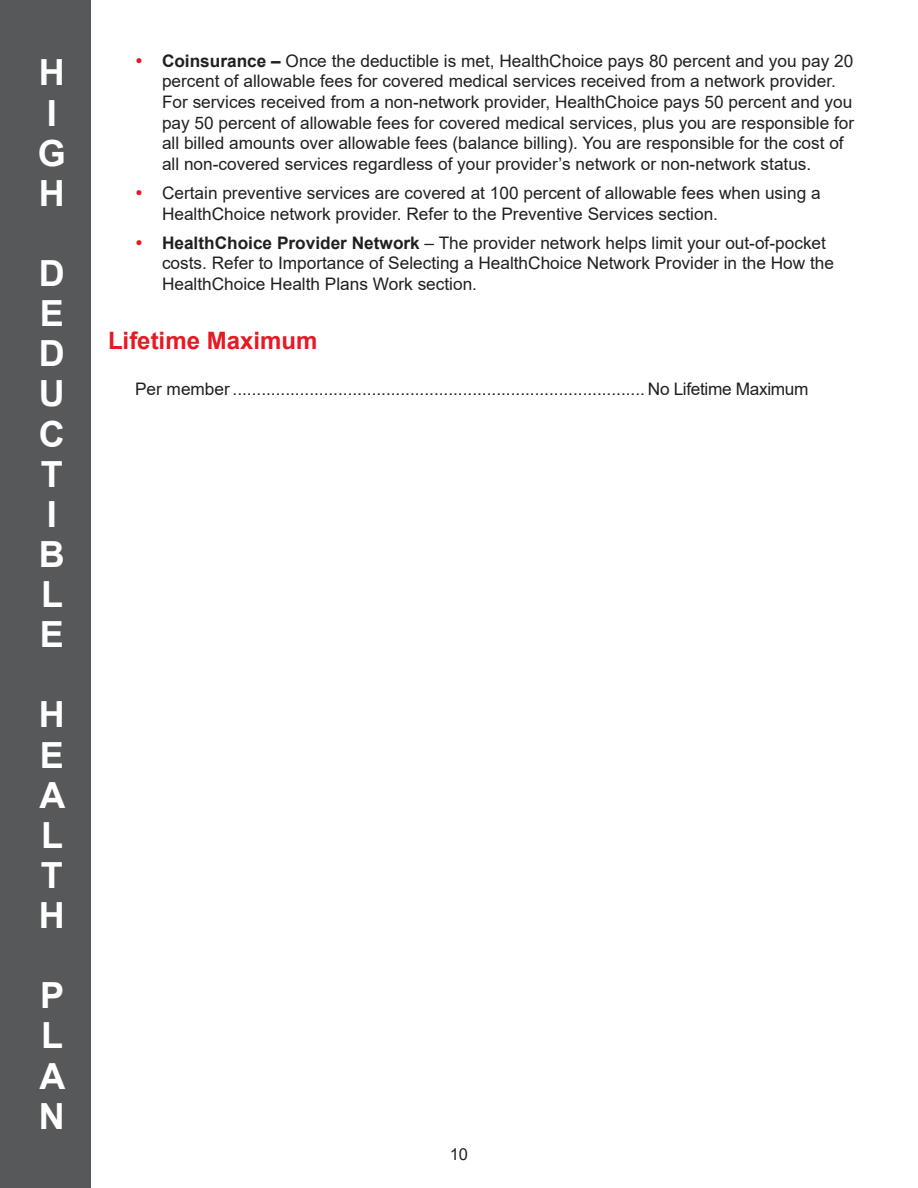
<style>
.page{position:relative;width:918px;height:1188px;background:#fff}
.page>*{position:absolute;margin:0;border:0;box-sizing:border-box;transform-origin:0 0}
.Body_Paragraph_REG{font:700 36px "Arial";color:#fff}
.Header_2{font:700 24px "Arial";color:#e51a23}
.Body_Text_Indent__25{font:17.25px/20.7px "Arial";color:#231f20}
.Body_Text_Indent__25-2{font:17.25px "Arial";letter-spacing:-.02em;color:#231f20}
.t1{font:16.5px "Arial";color:#231f20}
.s1{font-weight:700}
</style>
<div class="page">
<div style="left:0;top:0;width:90px;height:1188px;background:#57585a"></div>
<p class="Body_Paragraph_REG" style="left:39px;top:47px;width:27px">H</p>
<p class="Body_Paragraph_REG" style="left:47px;top:88px;width:12px">I</p>
<p class="Body_Paragraph_REG" style="left:38px;top:128px;width:30px">G</p>
<p class="Body_Paragraph_REG" style="left:39px;top:168px;width:27px">H</p>
<p class="Body_Paragraph_REG" style="left:39px;top:248px;width:27px">D</p>
<p class="Body_Paragraph_REG" style="left:40px;top:288px;width:26px">E</p>
<p class="Body_Paragraph_REG" style="left:39px;top:328px;width:27px">D</p>
<p class="Body_Paragraph_REG" style="left:39px;top:368px;width:27px">U</p>
<p class="Body_Paragraph_REG" style="left:39px;top:409px;width:27px">C</p>
<p class="Body_Paragraph_REG" style="left:41px;top:449px;width:23px">T</p>
<p class="Body_Paragraph_REG" style="left:47px;top:489px;width:12px">I</p>
<p class="Body_Paragraph_REG" style="left:39px;top:529px;width:27px">B</p>
<p class="Body_Paragraph_REG" style="left:41px;top:569px;width:23px">L</p>
<p class="Body_Paragraph_REG" style="left:40px;top:609px;width:26px">E</p>
<p class="Body_Paragraph_REG" style="left:39px;top:689px;width:27px">H</p>
<p class="Body_Paragraph_REG" style="left:40px;top:730px;width:26px">E</p>
<p class="Body_Paragraph_REG" style="left:40px;top:770px;width:27px">A</p>
<p class="Body_Paragraph_REG" style="left:41px;top:810px;width:23px">L</p>
<p class="Body_Paragraph_REG" style="left:41px;top:850px;width:23px">T</p>
<p class="Body_Paragraph_REG" style="left:39px;top:890px;width:27px">H</p>
<p class="Body_Paragraph_REG" style="left:40px;top:970px;width:26px">P</p>
<p class="Body_Paragraph_REG" style="left:41px;top:1010px;width:23px">L</p>
<p class="Body_Paragraph_REG" style="left:40px;top:1051px;width:27px">A</p>
<p class="Body_Paragraph_REG" style="left:39px;top:1091px;width:27px">N</p>
<p class="Body_Text_Indent__25" style="left:162px;top:50px;width:694px"><span class="s1">Coinsurance –</span> Once the deductible is met, HealthChoice pays 80 percent and you pay 20 percent of allowable fees for covered medical services received from a network provider.<br>For services received from a non-network provider, HealthChoice pays 50 percent and you pay 50 percent of allowable fees for covered medical services, plus you are responsible for all billed amounts over allowable fees (balance billing). You are responsible for the cost of all non-covered services regardless of your provider’s network or non-network status.</p>
<p class="Body_Text_Indent__25" style="left:162px;top:182px;width:660px">Certain preventive services are covered at 100 percent of allowable fees when using a<br>HealthChoice network provider. Refer to the Preventive Services section.</p>
<p class="Body_Text_Indent__25" style="left:162px;top:232px;width:674px"><span class="s1">HealthChoice Provider Network</span> – The provider network helps limit your out-of-pocket costs. Refer to Importance of Selecting a HealthChoice Network Provider in the How the<br>HealthChoice Health Plans Work section.</p>
<p class="Header_2" style="left:108px;top:324px;width:211px">Lifetime Maximum</p>
<p class="Body_Text_Indent__25-2" style="left:135px;top:377px;width:675px">Per member ...................................................................................... No Lifetime Maximum</p>
<p class="t1" style="left:450px;top:1142px;width:20px">10</p>
</div>
